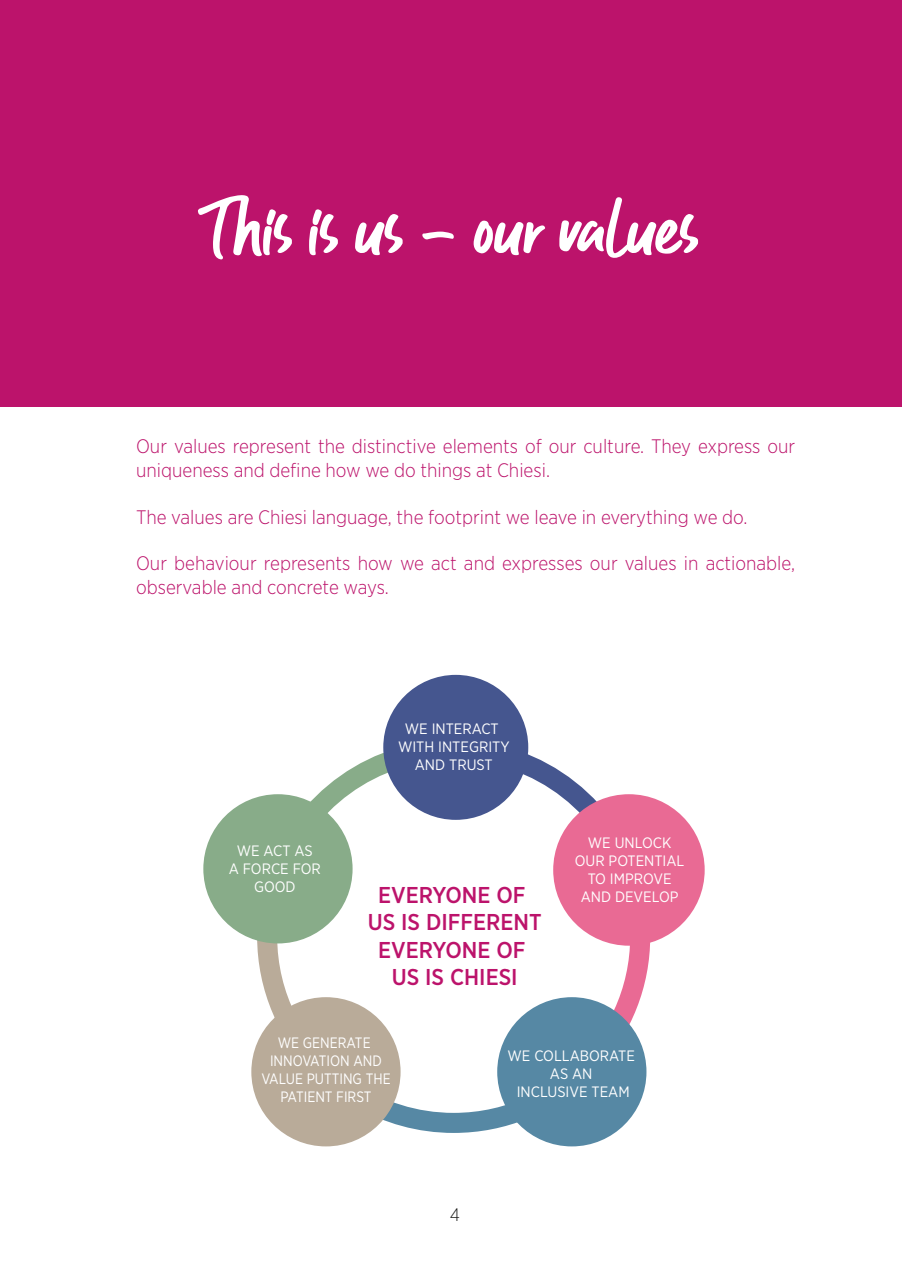
<style>
.page{position:relative;width:910px;height:1280px;background:#fff}
.page>*{position:absolute;margin:0;border:0;box-sizing:border-box;transform-origin:0 0}
.t1{font:75px "Guthen Bloots Basic";color:#fff}
.t2{font:500 22.95px/27.5px "Gotham Narrow";color:#bc136b;text-align:center}
.Paragrafo_1{font:300 19.5px/23.4px "Gotham Narrow";color:#bc136b}
.t3{font:300 18px "Gotham Narrow";color:#1d1d1b}
.t4{font:15px/18px "Gotham Narrow";color:#fff;text-align:center}
.t5{font:15px/18px "Gotham Narrow";color:#fff;text-align:center;scale:.94 1}
</style>
<div class="page">
<div style="left:0;top:0;width:901px;height:406px;background:#bc136b"></div>
<div style="left:251px;top:997px;width:150px;height:149px;background:#b9ab99;border-radius:50%"></div>
<svg style="left:257px;top:742px;width:393px;height:391px"></svg>
<div style="left:383px;top:675px;width:145px;height:145px;background:#45568f;border-radius:50%"></div>
<div style="left:553px;top:794px;width:152px;height:152px;background:#e96a94;border-radius:50%"></div>
<div style="left:497px;top:997px;width:149px;height:149px;background:#5688a4;border-radius:50%"></div>
<div style="left:203px;top:794px;width:150px;height:149px;background:#88ac89;border-radius:50%"></div>
<p class="t1" style="left:212px;top:181px;width:488px">This is us - our values</p>
<p class="Paragrafo_1" style="left:136px;top:434px;width:661px">Our values represent the distinctive elements of our culture. They express our uniqueness and define how we do things at Chiesi.</p>
<p class="Paragrafo_1" style="left:136px;top:504px;width:613px">The values are Chiesi language, the footprint we leave in everything we do.</p>
<p class="Paragrafo_1" style="left:136px;top:551px;width:661px">Our behaviour represents how we act and expresses our values in actionable, observable and concrete ways.</p>
<p class="t4" style="left:229px;top:841px;width:94px">WE ACT AS<br>A FORCE FOR<br>GOOD</p>
<p class="t4" style="left:398px;top:719px;width:113px">WE INTERACT<br>WITH INTEGRITY<br>AND TRUST</p>
<p class="t2" style="left:368px;top:881px;width:175px">EVERYONE OF<br>US IS DIFFERENT<br>EVERYONE OF<br>US IS CHIESI</p>
<p class="t4" style="left:575px;top:833px;width:111px">WE UNLOCK<br>OUR POTENTIAL<br>TO IMPROVE<br>AND DEVELOP</p>
<p class="t5" style="left:261px;top:1033px;width:139px">WE GENERATE<br>INNOVATION AND<br>VALUE PUTTING THE<br>PATIENT FIRST</p>
<p class="t3" style="left:450px;top:1204px;width:12px">4</p>
<p class="t4" style="left:507px;top:1046px;width:129px">WE COLLABORATE<br>AS AN<br>INCLUSIVE TEAM</p>
</div>
